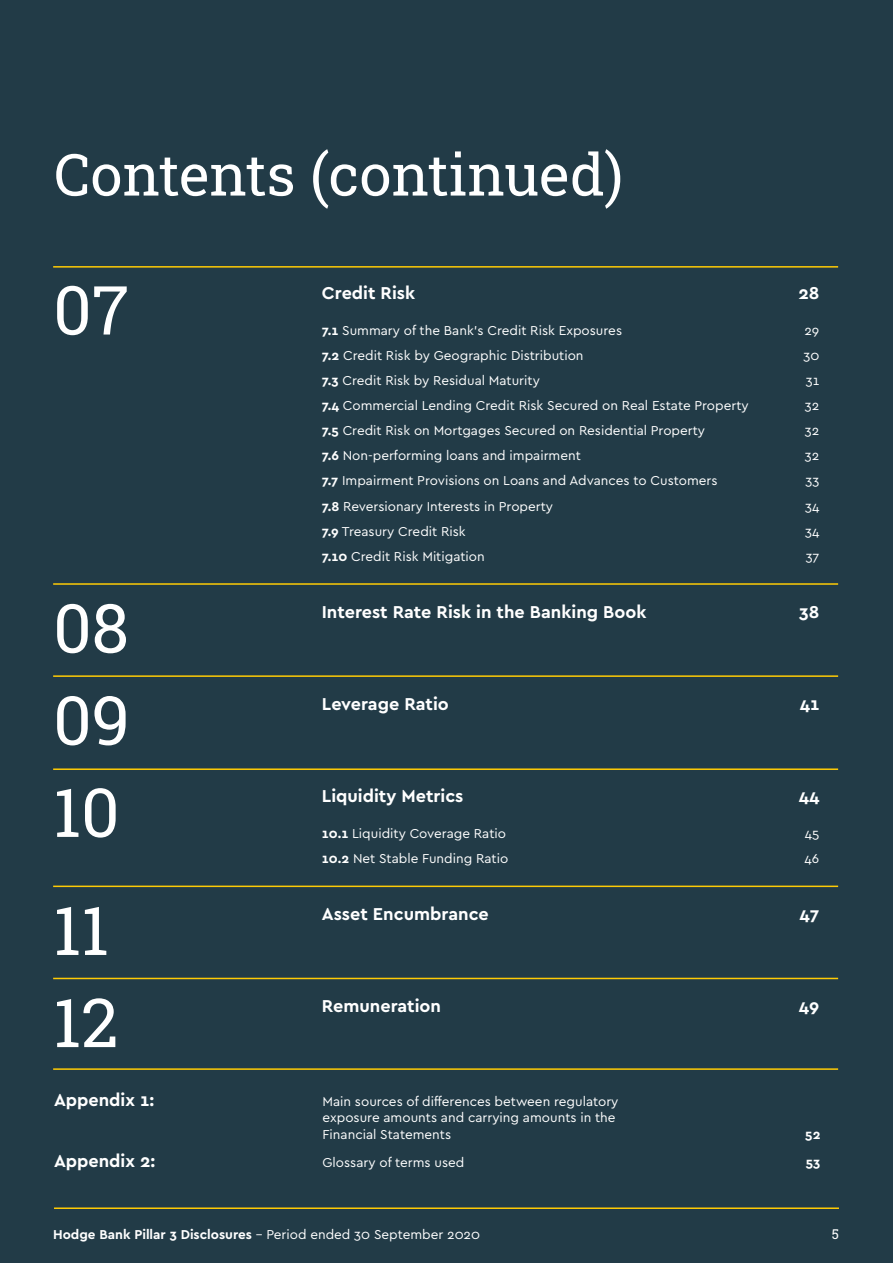
<style>
.page{position:relative;width:893px;height:1263px;background:#223b47}
.page>*{position:absolute;margin:0;border:0;box-sizing:border-box;transform-origin:0 0}
.Hodge_Heading_-_Slat{font:67.65px "Roboto Slab";color:#fff}
.Hodge_Heading_-_Whit{font:57.9px "Roboto Slab";color:#fff}
.Hodge_Sub-Heading{font:700 18px "Cera Basic";color:#fff}
.Hodge_Body_Copy_-_Sl{font:700 18px "Cera Basic";color:#fff}
.Hodge_Body_Copy_-_Sl-2{font:13.5px/16.5px "Cera Basic";color:#fff}
.Hodge_Body_Copy_-_Sl-3{font:700 13.5px "Cera Basic";color:#fff}
.t1{font:13.5px "Roboto Slab";color:#fff}
.s1{font-weight:700}
.s2{font-weight:400}
</style>
<div class="page">
<hr style="left:54px;top:1207px;width:785px;height:2px;background:#ffcb05">
<hr style="left:53px;top:266px;width:785px;height:2px;background:#ffcb05">
<hr style="left:53px;top:768px;width:785px;height:2px;background:#ffcb05">
<hr style="left:53px;top:583px;width:785px;height:2px;background:#ffcb05">
<hr style="left:53px;top:675px;width:785px;height:2px;background:#ffcb05">
<hr style="left:53px;top:1068px;width:785px;height:2px;background:#ffcb05">
<hr style="left:53px;top:885px;width:785px;height:2px;background:#ffcb05">
<hr style="left:53px;top:978px;width:785px;height:1px;background:#ffcb05">
<p class="Hodge_Heading_-_Whit" style="left:54px;top:135px;width:571px">Contents (continued)</p>
<p class="Hodge_Heading_-_Slat" style="left:53px;top:264px;width:77px">07</p>
<p class="Hodge_Heading_-_Slat" style="left:53px;top:582px;width:77px">08</p>
<p class="Hodge_Heading_-_Slat" style="left:53px;top:674px;width:78px">09</p>
<p class="Hodge_Heading_-_Slat" style="left:53px;top:766px;width:68px">10</p>
<p class="Hodge_Heading_-_Slat" style="left:53px;top:884px;width:57px">11</p>
<p class="Hodge_Heading_-_Slat" style="left:53px;top:976px;width:67px">12</p>
<p class="Hodge_Sub-Heading" style="left:322px;top:283px;width:95px">Credit Risk</p>
<p class="Hodge_Sub-Heading" style="left:798px;top:283px;width:23px">28</p>
<p class="Hodge_Body_Copy_-_Sl-2" style="left:322px;top:323px;width:302px"><span class="s1">7.1</span> Summary of the Bank’s Credit Risk Exposures</p>
<p class="Hodge_Body_Copy_-_Sl-2" style="left:804px;top:323px;width:16px">29</p>
<p class="Hodge_Body_Copy_-_Sl-2" style="left:322px;top:348px;width:263px"><span class="s1">7.2</span> Credit Risk by Geographic Distribution</p>
<p class="Hodge_Body_Copy_-_Sl-2" style="left:803px;top:348px;width:17px">30</p>
<p class="Hodge_Body_Copy_-_Sl-2" style="left:322px;top:373px;width:220px"><span class="s1">7.3</span> Credit Risk by Residual Maturity</p>
<p class="Hodge_Body_Copy_-_Sl-2" style="left:806px;top:373px;width:15px">31</p>
<p class="Hodge_Body_Copy_-_Sl-2" style="left:322px;top:398px;width:428px"><span class="s1">7.4</span> Commercial Lending Credit Risk Secured on Real Estate Property</p>
<p class="Hodge_Body_Copy_-_Sl-2" style="left:805px;top:398px;width:16px">32</p>
<p class="Hodge_Body_Copy_-_Sl-2" style="left:322px;top:423px;width:385px"><span class="s1">7.5</span> Credit Risk on Mortgages Secured on Residential Property</p>
<p class="Hodge_Body_Copy_-_Sl-2" style="left:805px;top:423px;width:16px">32</p>
<p class="Hodge_Body_Copy_-_Sl-2" style="left:322px;top:448px;width:260px"><span class="s1">7.6</span> Non-performing loans and impairment</p>
<p class="Hodge_Body_Copy_-_Sl-2" style="left:805px;top:448px;width:16px">32</p>
<p class="Hodge_Body_Copy_-_Sl-2" style="left:322px;top:473px;width:397px"><span class="s1">7.7</span> Impairment Provisions on Loans and Advances to Customers</p>
<p class="Hodge_Body_Copy_-_Sl-2" style="left:805px;top:473px;width:15px">33</p>
<p class="Hodge_Body_Copy_-_Sl-2" style="left:322px;top:498px;width:233px"><span class="s1">7.8</span> Reversionary Interests in Property</p>
<p class="Hodge_Body_Copy_-_Sl-2" style="left:805px;top:498px;width:16px">34</p>
<p class="Hodge_Body_Copy_-_Sl-2" style="left:322px;top:523px;width:145px"><span class="s1">7.9</span> Treasury Credit Risk</p>
<p class="Hodge_Body_Copy_-_Sl-2" style="left:805px;top:523px;width:16px">34</p>
<p class="Hodge_Body_Copy_-_Sl-2" style="left:322px;top:548px;width:164px"><span class="s1">7.10</span> Credit Risk Mitigation</p>
<p class="Hodge_Body_Copy_-_Sl-2" style="left:806px;top:548px;width:15px">37</p>
<p class="Hodge_Sub-Heading" style="left:322px;top:601px;width:326px">Interest Rate Risk in the Banking Book</p>
<p class="Hodge_Sub-Heading" style="left:799px;top:601px;width:22px">38</p>
<p class="Hodge_Sub-Heading" style="left:322px;top:693px;width:128px">Leverage Ratio</p>
<p class="Hodge_Sub-Heading" style="left:800px;top:693px;width:21px">41</p>
<p class="Hodge_Sub-Heading" style="left:322px;top:785px;width:143px">Liquidity Metrics</p>
<p class="Hodge_Sub-Heading" style="left:799px;top:785px;width:22px">44</p>
<p class="Hodge_Body_Copy_-_Sl-2" style="left:322px;top:825px;width:186px"><span class="s1">10.1</span> Liquidity Coverage Ratio</p>
<p class="Hodge_Body_Copy_-_Sl-2" style="left:805px;top:825px;width:16px">45</p>
<p class="Hodge_Body_Copy_-_Sl-2" style="left:322px;top:850px;width:188px"><span class="s1">10.2</span> Net Stable Funding Ratio</p>
<p class="Hodge_Body_Copy_-_Sl-2" style="left:805px;top:850px;width:16px">46</p>
<p class="Hodge_Sub-Heading" style="left:322px;top:904px;width:168px">Asset Encumbrance</p>
<p class="Hodge_Sub-Heading" style="left:800px;top:904px;width:21px">47</p>
<p class="Hodge_Sub-Heading" style="left:322px;top:996px;width:121px">Remuneration</p>
<p class="Hodge_Sub-Heading" style="left:799px;top:996px;width:22px">49</p>
<p class="Hodge_Body_Copy_-_Sl" style="left:54px;top:1089px;width:102px">Appendix 1:</p>
<p class="Hodge_Body_Copy_-_Sl-2" style="left:322px;top:1093px;width:298px">Main sources of differences between regulatory exposure amounts and carrying amounts in the<br>Financial Statements</p>
<p class="Hodge_Body_Copy_-_Sl-3" style="left:805px;top:1126px;width:17px">52</p>
<p class="Hodge_Body_Copy_-_Sl" style="left:54px;top:1150px;width:103px">Appendix 2:</p>
<p class="Hodge_Body_Copy_-_Sl-2" style="left:323px;top:1154px;width:143px">Glossary of terms used</p>
<p class="Hodge_Body_Copy_-_Sl-3" style="left:806px;top:1154px;width:16px">53</p>
<p class="Hodge_Body_Copy_-_Sl-3" style="left:53px;top:1226px;width:428px">Hodge Bank Pillar 3 Disclosures <span class="s2">– Period ended 30 September 2020</span></p>
<p class="t1" style="left:832px;top:1225px;width:9px">5</p>
</div>
